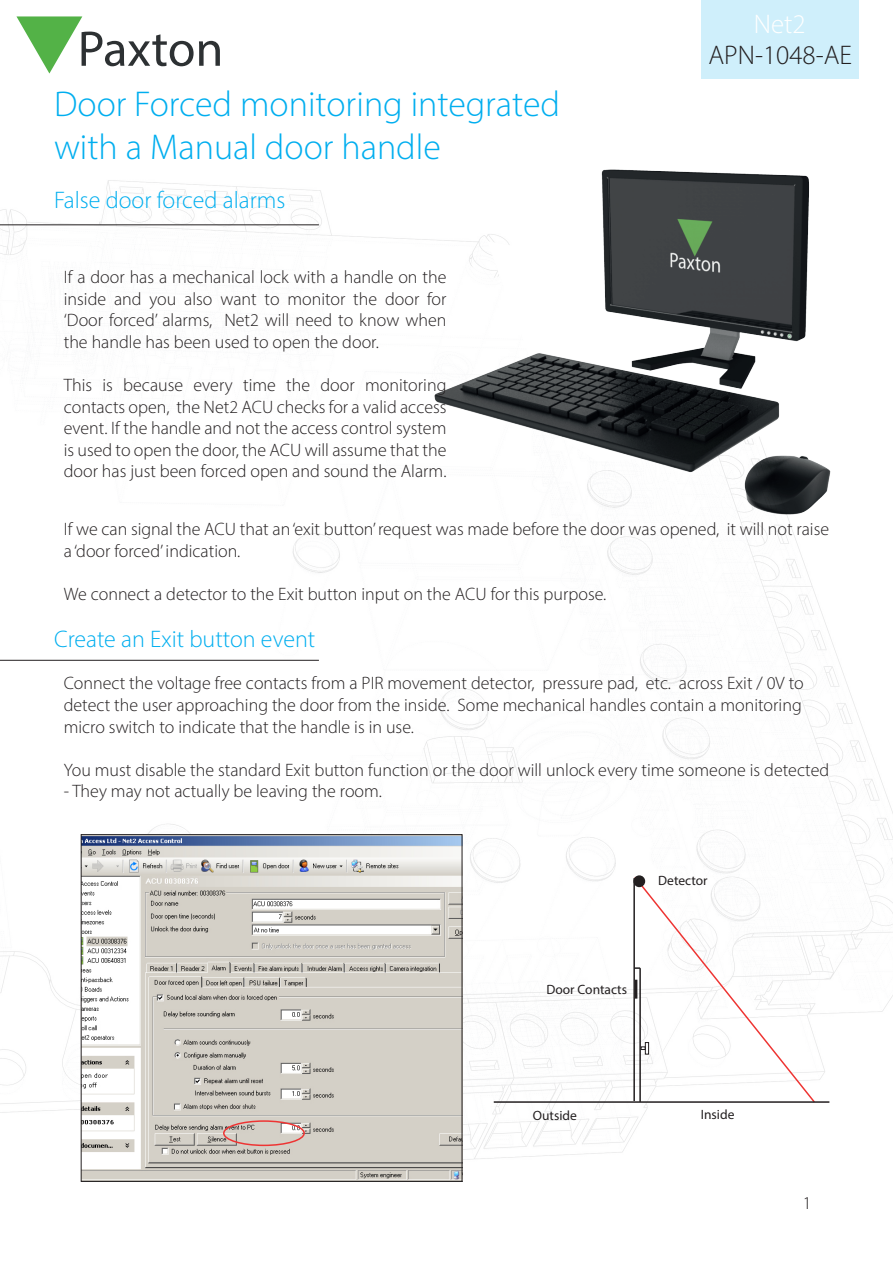
<style>
.page{position:relative;width:893px;height:1263px;background:#fff}
.page>*{position:absolute;margin:0;border:0;box-sizing:border-box;transform-origin:0 0}
.AN_Title{font:300 36px "Myriad Pro";color:#00aeef}
.AN_Title-2{font:300 27px "Myriad Pro";color:#231f20}
.AN_Title-3{font:300 27px "Myriad Pro";color:#fff}
.Section_title{font:300 24px "Myriad Pro";color:#00aeef}
.Text{font:300 18px/21.6px "Myriad Pro";color:#231f20;text-align:justify}
.Text_9pt{font:13.5px "Myriad Pro";color:#231f20}
</style>
<div class="page">
<svg style="left:16px;top:16px;width:119px;height:58px"></svg>
<img style="left:0;top:180px;width:893px;height:1002px">
<img style="left:135px;top:0;width:758px;height:613px">
<hr style="left:0;top:660px;width:319px;height:1px;background:#231f20">
<hr style="left:0;top:225px;width:319px;height:1px;background:#231f20">
<img style="left:83px;top:836px;width:377px;height:344px">
<div style="left:81px;top:834px;width:381px;height:348px;border:1px solid #231f20"></div>
<div style="left:223px;top:1120px;width:82px;height:26px;border:2px solid #ee3433;border-radius:50%"></div>
<hr style="left:494px;top:1101px;width:335px;height:2px;background:#231f20">
<svg style="left:633px;top:875px;width:183px;height:229px"></svg>
<div style="left:702px;top:0;width:157px;height:79px;background:#cfeffb"></div>
<p class="AN_Title-3" style="left:754px;top:8px;width:53px">Net2</p>
<p class="AN_Title" style="left:54px;top:82px;width:508px">Door Forced monitoring integrated</p>
<p class="AN_Title" style="left:54px;top:125px;width:388px">with a Manual door handle</p>
<p class="Section_title" style="left:54px;top:186px;width:233px">False door forced alarms</p>
<p class="Text" style="left:64px;top:266px;width:384px">If a door has a mechanical lock with a handle on the inside and you also want to monitor the door for ‘Door forced’ alarms, Net2 will need to know when the handle has been used to open the door.</p>
<p class="Text" style="left:64px;top:374px;width:384px">This is because every time the door monitoring contacts open, the Net2 ACU checks for a valid access event. If the handle and not the access control system is used to open the door, the ACU will assume that the door has just been forced open and sound the Alarm.</p>
<p class="AN_Title-2" style="left:708px;top:39px;width:145px">APN-1048-AE</p>
<p class="Text" style="left:64px;top:518px;width:767px">If we can signal the ACU that an ‘exit button’ request was made before the door was opened, it will not raise a ‘door forced’ indication.</p>
<p class="Text" style="left:64px;top:583px;width:544px">We connect a detector to the Exit button input on the ACU for this purpose.</p>
<p class="Section_title" style="left:54px;top:625px;width:263px">Create an Exit button event</p>
<p class="Text" style="left:64px;top:672px;width:741px">Connect the voltage free contacts from a PIR movement detector, pressure pad, etc. across Exit / 0V to detect the user approaching the door from the inside. Some mechanical handles contain a monitoring micro switch to indicate that the handle is in use.</p>
<p class="Text" style="left:64px;top:759px;width:767px">You must disable the standard Exit button function or the door will unlock every time someone is detected</p>
<p class="Text" style="left:64px;top:780px;width:320px">- They may not actually be leaving the room.</p>
<p class="Text_9pt" style="left:658px;top:872px;width:51px">Detector</p>
<p class="Text_9pt" style="left:546px;top:981px;width:82px">Door Contacts</p>
<p class="Text_9pt" style="left:533px;top:1107px;width:46px">Outside</p>
<p class="Text_9pt" style="left:701px;top:1106px;width:35px">Inside</p>
<p class="Text" style="left:803px;top:1192px;width:10px">1</p>
</div>
